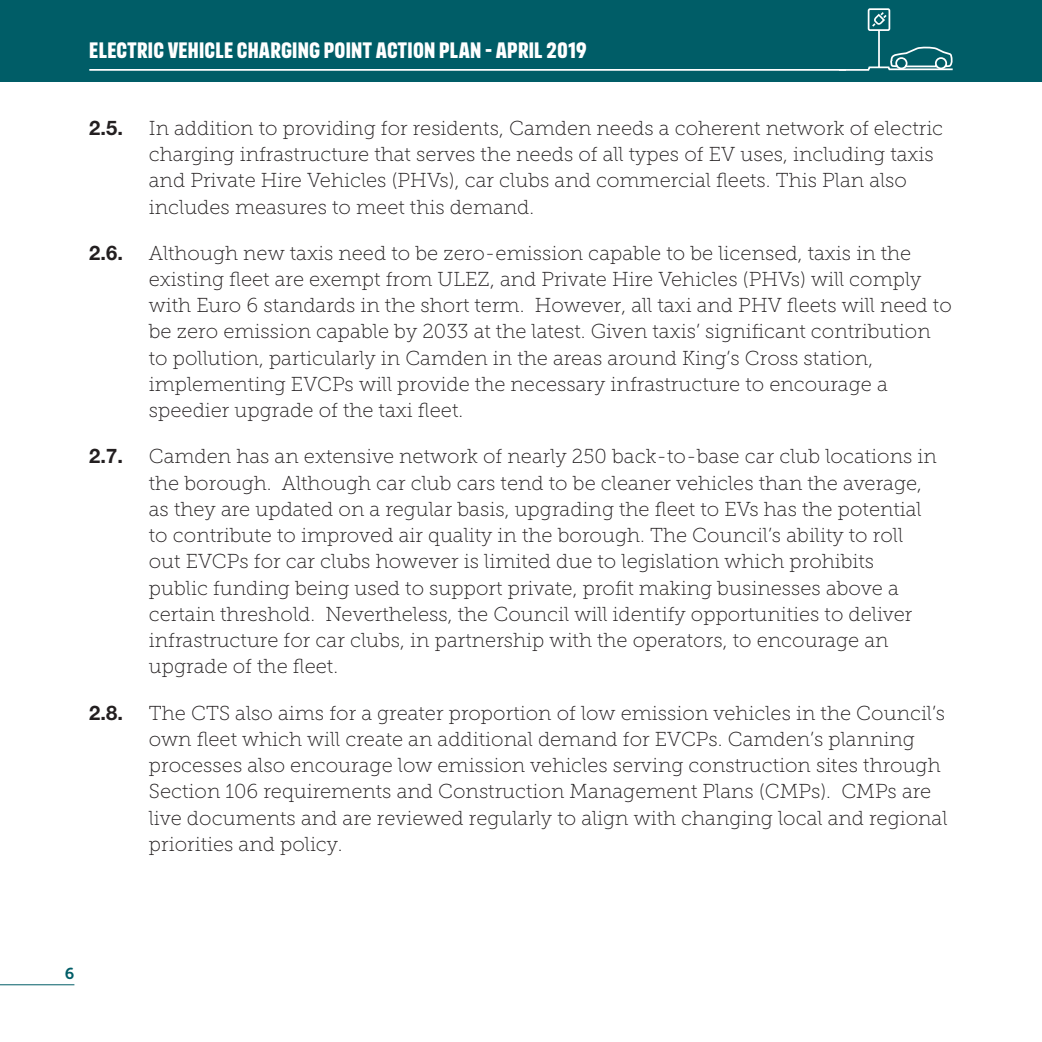
<style>
.page{position:relative;width:1042px;height:1042px;background:#fff}
.page>*{position:absolute;margin:0;border:0;box-sizing:border-box;transform-origin:0 0}
.Body_text{font:20.12px/26.2px "Museo Slab 100";letter-spacing:.005em;color:#231f20}
.Body_text-2{font:700 20.12px "Helvetica Neue";color:#231f20}
.t1{font:700 19.25px "ONEYOUSANS";letter-spacing:.01em;color:#fff}
.t2{font:15.75px "Museo Slab 700";color:#005d67}
</style>
<div class="page">
<hr style="left:0;top:984px;width:74px;height:1px;background:#005d67">
<div style="left:0;top:0;width:1042px;height:82px;background:#005d67"></div>
<hr style="left:89px;top:69px;width:757px;height:2px;background:#fff">
<svg style="left:837px;top:8px;width:115px;height:63px"></svg>
<p class="t1" style="left:89px;top:40px;width:499px">ELECTRIC VEHICLE CHARGING POINT ACTION PLAN - APRIL 2019</p>
<p class="Body_text-2" style="left:89px;top:115px;width:35px">2.5.</p>
<p class="Body_text" style="left:149px;top:115px;width:796px">In addition to providing for residents, Camden needs a coherent network of electric charging infrastructure that serves the needs of all types of EV uses, including taxis and Private Hire Vehicles (PHVs), car clubs and commercial fleets. This Plan also includes measures to meet this demand.</p>
<p class="Body_text-2" style="left:89px;top:240px;width:35px">2.6.</p>
<p class="Body_text" style="left:149px;top:240px;width:804px">Although new taxis need to be zero-emission capable to be licensed, taxis in the existing fleet are exempt from ULEZ, and Private Hire Vehicles (PHVs) will comply with Euro 6 standards in the short term. However, all taxi and PHV fleets will need to be zero emission capable by 2033 at the latest. Given taxis’ significant contribution to pollution, particularly in Camden in the areas around King’s Cross station, implementing EVCPs will provide the necessary infrastructure to encourage a speedier upgrade of the taxi fleet.</p>
<p class="Body_text-2" style="left:89px;top:444px;width:35px">2.7.</p>
<p class="Body_text" style="left:149px;top:443px;width:789px">Camden has an extensive network of nearly 250 back-to-base car club locations in the borough. Although car club cars tend to be cleaner vehicles than the average, as they are updated on a regular basis, upgrading the fleet to EVs has the potential to contribute to improved air quality in the borough. The Council’s ability to roll out EVCPs for car clubs however is limited due to legislation which prohibits public funding being used to support private, profit making businesses above a certain threshold. Nevertheless, the Council will identify opportunities to deliver infrastructure for car clubs, in partnership with the operators, to encourage an upgrade of the fleet.</p>
<p class="Body_text-2" style="left:89px;top:700px;width:35px">2.8.</p>
<p class="Body_text" style="left:149px;top:699px;width:800px">The CTS also aims for a greater proportion of low emission vehicles in the Council’s own fleet which will create an additional demand for EVCPs. Camden’s planning processes also encourage low emission vehicles serving construction sites through Section 106 requirements and Construction Management Plans (CMPs). CMPs are live documents and are reviewed regularly to align with changing local and regional priorities and policy.</p>
<p class="t2" style="left:65px;top:965px;width:11px">6</p>
</div>
